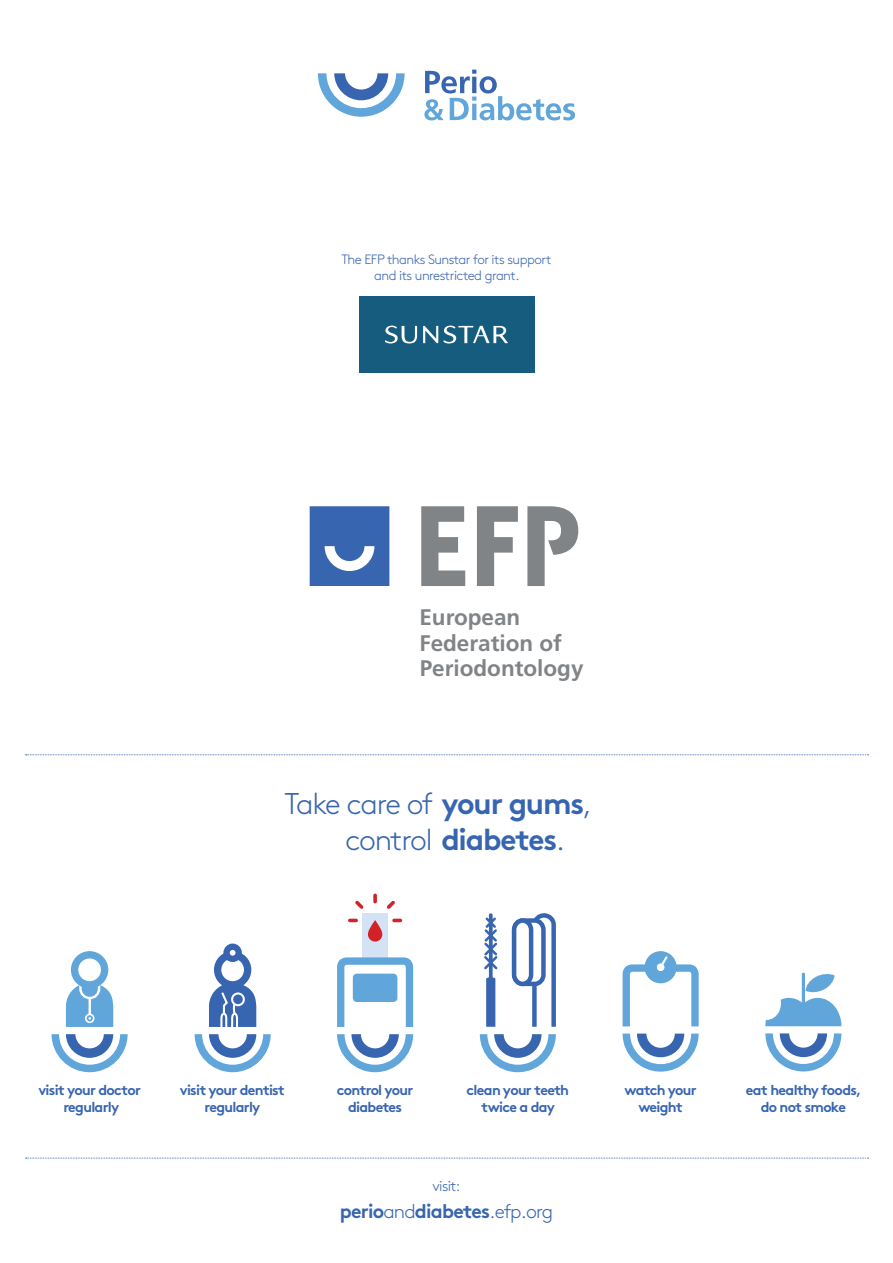
<style>
.page{position:relative;width:893px;height:1263px;background:#fff}
.page>*{position:absolute;margin:0;border:0;box-sizing:border-box;transform-origin:0 0}
.t1{font:300 30px/36px "Brown";letter-spacing:-.04em;color:#3765b0}
.t2{font:700 22.5px/25.5px "Frutiger";color:#818487}
.t3{font:700 19.5px "Brown";letter-spacing:-.04em;color:#3765b0}
.t4{font:300 15px "Brown";letter-spacing:-.04em;color:#3765b0}
.t5{font:700 14.25px/17.1px "Brown";letter-spacing:-.05em;color:#3765b0;text-align:center}
.t6{font:300 13.5px/16.2px "Brown";letter-spacing:-.04em;color:#3765b0;text-align:center}
.s1{font-weight:700}
.s2{font-weight:300}
</style>
<div class="page">
<svg style="left:318px;top:73px;width:87px;height:44px"></svg>
<svg style="left:424px;top:70px;width:151px;height:50px"></svg>
<div style="left:359px;top:296px;width:175px;height:77px;background:#165c7e"></div>
<svg style="left:385px;top:326px;width:32px;height:17px"></svg>
<svg style="left:423px;top:326px;width:85px;height:17px"></svg>
<svg style="left:421px;top:506px;width:44px;height:80px"></svg>
<svg style="left:477px;top:506px;width:41px;height:80px"></svg>
<svg style="left:527px;top:506px;width:51px;height:80px"></svg>
<svg style="left:310px;top:506px;width:79px;height:80px;background:#4b74b8"></svg>
<svg style="left:373px;top:895px;width:4px;height:7px"></svg>
<svg style="left:387px;top:900px;width:8px;height:9px"></svg>
<svg style="left:355px;top:900px;width:9px;height:9px"></svg>
<svg style="left:394px;top:919px;width:6px;height:3px"></svg>
<svg style="left:350px;top:919px;width:6px;height:3px"></svg>
<div style="left:363px;top:913px;width:25px;height:60px;background:#d3e2f4"></div>
<svg style="left:368px;top:920px;width:14px;height:21px"></svg>
<svg style="left:337px;top:954px;width:77px;height:118px"></svg>
<div style="left:353px;top:974px;width:44px;height:28px;background:#61a6da;border-radius:4px"></div>
<svg style="left:52px;top:1034px;width:76px;height:38px"></svg>
<svg style="left:66px;top:979px;width:47px;height:48px"></svg>
<div style="left:71px;top:951px;width:37px;height:37px;border:7px solid #61a6da;border-radius:50%"></div>
<svg style="left:765px;top:1033px;width:76px;height:38px"></svg>
<svg style="left:765px;top:973px;width:76px;height:53px"></svg>
<div style="left:644px;top:951px;width:33px;height:32px;background:#61a6da;border-radius:50%"></div>
<svg style="left:622px;top:954px;width:77px;height:118px"></svg>
<svg style="left:480px;top:913px;width:76px;height:159px"></svg>
<div style="left:214px;top:951px;width:37px;height:37px;border:7px solid #3765b0;border-radius:50%"></div>
<div style="left:223px;top:943px;width:19px;height:19px;background:#3765b0;border-radius:50%"></div>
<svg style="left:230px;top:950px;width:6px;height:6px"></svg>
<svg style="left:195px;top:983px;width:76px;height:89px"></svg>
<svg style="left:26px;top:754px;width:842px;height:1px"></svg>
<svg style="left:26px;top:1158px;width:842px;height:1px"></svg>
<p class="t6" style="left:341px;top:250px;width:212px">The EFP thanks Sunstar for its support and its unrestricted grant.</p>
<h2 class="t2" style="left:419px;top:604px;width:166px">European<br>Federation of<br>Periodontology</h2>
<h1 class="t1" style="left:345px;top:783px;width:248px;text-indent:-61px">Take care of <span class="s1">your gums</span>, control <span class="s1">diabetes</span>.</h1>
<p class="t5" style="left:38px;top:1080px;width:104px">visit your doctor regularly</p>
<p class="t5" style="left:746px;top:1080px;width:117px">eat healthy foods, do not smoke</p>
<p class="t5" style="left:180px;top:1080px;width:107px">visit your dentist regularly</p>
<p class="t5" style="left:337px;top:1080px;width:78px">control your diabetes</p>
<p class="t5" style="left:467px;top:1080px;width:104px">clean your teeth twice a day</p>
<p class="t5" style="left:624px;top:1080px;width:74px">watch your weight</p>
<p class="t4" style="left:432px;top:1175px;width:30px">visit:</p>
<h3 class="t3" style="left:340px;top:1195px;width:215px">perio<span class="s2">and</span>diabetes<span class="s2">.efp.org</span></h3>
</div>
